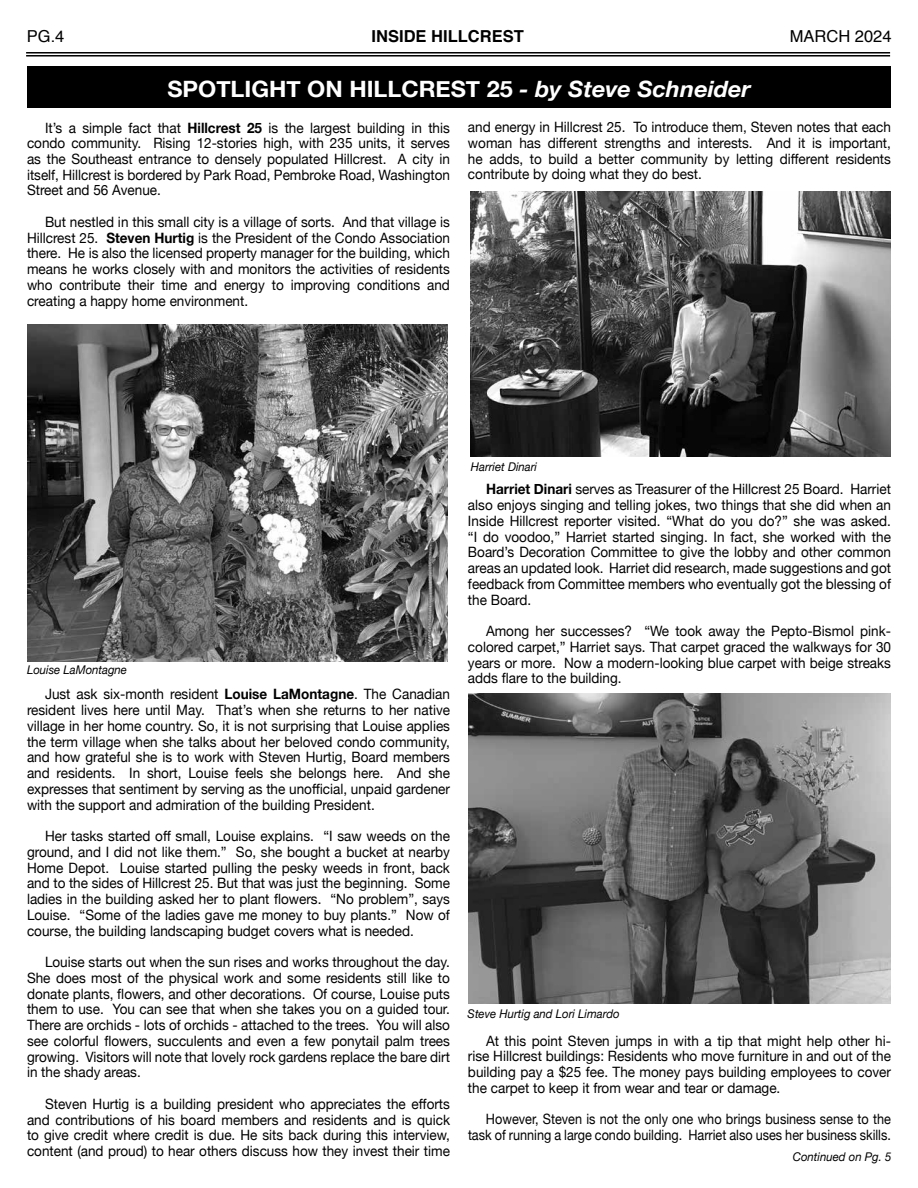
<style>
.page{position:relative;width:918px;height:1188px;background:#fff}
.page>*{position:absolute;margin:0;border:0;box-sizing:border-box;transform-origin:0 0}
.t1{font:700 22.5px "Helvetica Neue";color:#fff;scale:1.04 1}
.t2{font:700 16.5px "Helvetica";color:#000}
.t3{font:16.5px "Helvetica";color:#000}
.t4{font:14.25px/15.8px "Helvetica Neue";color:#000;text-align:justify;scale:.95 1}
.t5{font:14.25px/15.8px "Helvetica Neue";color:#000;text-align:right;scale:.89 1}
.t6{font:italic 12px "Helvetica Neue";color:#000;scale:.95 1}
.s1{font-style:italic}
.s2{font-weight:700}
</style>
<div class="page">
<hr style="left:26px;top:52px;width:864px;height:2px;background:#000">
<hr style="left:26px;top:55px;width:864px;height:2px;background:#000">
<div style="left:27px;top:66px;width:864px;height:42px;background:#000"></div>
<img style="left:471px;top:192px;width:420px;height:264px">
<img style="left:469px;top:693px;width:422px;height:310px">
<img style="left:27px;top:324px;width:420px;height:338px">
<p class="t3" style="left:27px;top:24px;width:39px">PG.4</p>
<p class="t2" style="left:372px;top:23px;width:154px">INSIDE HILLCREST</p>
<p class="t3" style="left:790px;top:24px;width:103px">MARCH 2024</p>
<h1 class="t1" style="left:167px;top:71px;width:562px">SPOTLIGHT ON HILLCREST 25 <span class="s1">- by Steve Schneider</span></h1>
<p class="t4" style="left:27px;top:120px;width:447px;text-indent:18px">It’s a simple fact that <span class="s2">Hillcrest 25</span> is the largest building in this condo community. Rising 12-stories high, with 235 units, it serves as the Southeast entrance to densely populated Hillcrest. A city in itself, Hillcrest is bordered by Park Road, Pembroke Road, Washington Street and 56 Avenue.</p>
<p class="t4" style="left:27px;top:215px;width:447px;text-indent:18px">But nestled in this small city is a village of sorts. And that village is Hillcrest 25. <span class="s2">Steven Hurtig</span> is the President of the Condo Association there. He is also the licensed property manager for the building, which means he works closely with and monitors the activities of residents who contribute their time and energy to improving conditions and creating a happy home environment.</p>
<p class="t4" style="left:468px;top:120px;width:447px">and energy in Hillcrest 25. To introduce them, Steven notes that each woman has different strengths and interests. And it is important, he adds, to build a better community by letting different residents contribute by doing what they do best.</p>
<p class="t6" style="left:27px;top:661px;width:107px">Louise LaMontagne</p>
<p class="t4" style="left:27px;top:687px;width:447px;text-indent:18px">Just ask six-month resident <span class="s2">Louise LaMontagne</span>. The Canadian resident lives here until May. That’s when she returns to her native village in her home country. So, it is not surprising that Louise applies the term village when she talks about her beloved condo community, and how grateful she is to work with Steven Hurtig, Board members and residents. In short, Louise feels she belongs here. And she expresses that sentiment by serving as the unofficial, unpaid gardener with the support and admiration of the building President.</p>
<p class="t4" style="left:27px;top:829px;width:447px;text-indent:18px">Her tasks started off small, Louise explains. “I saw weeds on the ground, and I did not like them.” So, she bought a bucket at nearby Home Depot. Louise started pulling the pesky weeds in front, back and to the sides of Hillcrest 25. But that was just the beginning. Some ladies in the building asked her to plant flowers. “No problem”, says Louise. “Some of the ladies gave me money to buy plants.” Now of course, the building landscaping budget covers what is needed.</p>
<p class="t4" style="left:27px;top:955px;width:447px;text-indent:18px">Louise starts out when the sun rises and works throughout the day.<br>She does most of the physical work and some residents still like to donate plants, flowers, and other decorations. Of course, Louise puts them to use. You can see that when she takes you on a guided tour.<br>There are orchids - lots of orchids - attached to the trees. You will also see colorful flowers, succulents and even a few ponytail palm trees growing. Visitors will note that lovely rock gardens replace the bare dirt in the shady areas.</p>
<p class="t4" style="left:27px;top:1097px;width:447px;text-indent:18px">Steven Hurtig is a building president who appreciates the efforts and contributions of his board members and residents and is quick to give credit where credit is due. He sits back during this interview, content (and proud) to hear others discuss how they invest their time</p>
<p class="t6" style="left:471px;top:458px;width:71px">Harriet Dinari</p>
<p class="t4" style="left:468px;top:482px;width:447px;text-indent:18px"><span class="s2">Harriet Dinari</span> serves as Treasurer of the Hillcrest 25 Board. Harriet also enjoys singing and telling jokes, two things that she did when an Inside Hillcrest reporter visited. “What do you do?” she was asked. “I do voodoo,” Harriet started singing. In fact, she worked with the Board’s Decoration Committee to give the lobby and other common areas an updated look. Harriet did research, made suggestions and got feedback from Committee members who eventually got the blessing of the Board.</p>
<p class="t4" style="left:468px;top:624px;width:447px;text-indent:18px">Among her successes? “We took away the Pepto-Bismol pink&shy;colored carpet,” Harriet says. That carpet graced the walkways for 30 years or more. Now a modern-looking blue carpet with beige streaks adds flare to the building.</p>
<p class="t6" style="left:468px;top:1005px;width:162px">Steve Hurtig and Lori Limardo</p>
<p class="t4" style="left:468px;top:1033px;width:447px;text-indent:18px">At this point Steven jumps in with a tip that might help other hi&shy;rise Hillcrest buildings: Residents who move furniture in and out of the building pay a $25 fee. The money pays building employees to cover the carpet to keep it from wear and tear or damage.</p>
<p class="t5" style="left:468px;top:1112px;width:477px">However, Steven is not the only one who brings business sense to the task of running a large condo building. Harriet also uses her business skills.</p>
<p class="t6" style="left:793px;top:1148px;width:105px">Continued on Pg. 5</p>
</div>
